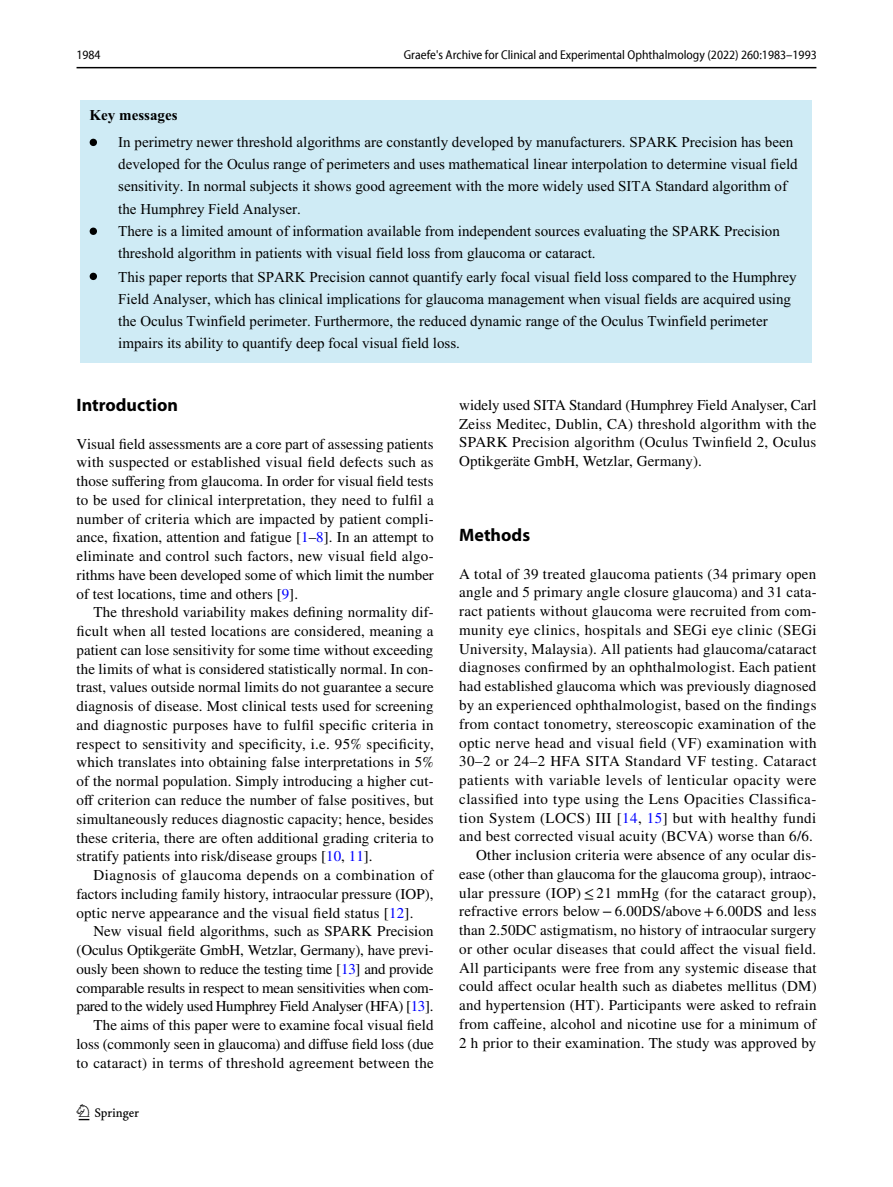
<style>
.page{position:relative;width:893px;height:1187px;background:#fff}
.page>*{position:absolute;margin:0;border:0;box-sizing:border-box;transform-origin:0 0}
.t1{font:22.5px "Springnew Regular 2";color:#000}
.t2{font:700 18px "Myriad Pro";color:#000}
.t3{font:15px/18.8px "STIX";letter-spacing:.015em;color:#000;text-align:justify}
.t4{font:15px/22.4px "Times New Roman";color:#000}
.t5{font:15px/18.8px "STIX";letter-spacing:-.01em;color:#000;text-align:right}
.t6{font:700 15px "Times New Roman";color:#000}
.t7{font:semi-condensed 12.75px "Myriad Pro Unic";color:#000}
.s1{color:#00f}
</style>
<div class="page">
<hr style="left:77px;top:67px;width:739px;height:1px;background:#000">
<div style="left:81px;top:100px;width:731px;height:262px;background:#cfebf5"></div>
<svg style="left:90px;top:139px;width:7px;height:7px"></svg>
<svg style="left:90px;top:227px;width:7px;height:8px"></svg>
<svg style="left:90px;top:273px;width:7px;height:7px"></svg>
<p class="t7" style="left:76px;top:50px;width:26px">1984</p>
<p class="t7" style="left:404px;top:50px;width:414px">Graefe's Archive for Clinical and Experimental Ophthalmology (2022) 260:1983–1993</p>
<p class="t6" style="left:90px;top:104px;width:89px">Key messages</p>
<p class="t4" style="left:118px;top:132px;width:681px">In perimetry newer threshold algorithms are constantly developed by manufacturers. SPARK Precision has been developed for the Oculus range of perimeters and uses mathematical linear interpolation to determine visual field sensitivity. In normal subjects it shows good agreement with the more widely used SITA Standard algorithm of the Humphrey Field Analyser.<br>There is a limited amount of information available from independent sources evaluating the SPARK Precision threshold algorithm in patients with visual field loss from glaucoma or cataract.<br>This paper reports that SPARK Precision cannot quantify early focal visual field loss compared to the Humphrey Field Analyser, which has clinical implications for glaucoma management when visual fields are acquired using the Oculus Twinfield perimeter. Furthermore, the reduced dynamic range of the Oculus Twinfield perimeter impairs its ability to quantify deep focal visual field loss.</p>
<p class="t2" style="left:77px;top:393px;width:103px">Introduction</p>
<p class="t3" style="left:77px;top:435px;width:359px">Visual field assessments are a core part of assessing patients with suspected or established visual field defects such as those suffering from glaucoma. In order for visual field tests to be used for clinical interpretation, they need to fulfil a number of criteria which are impacted by patient compli&shy;ance, fixation, attention and fatigue [<span class="s1">1</span>–<span class="s1">8</span>]. In an attempt to eliminate and control such factors, new visual field algo&shy;rithms have been developed some of which limit the number of test locations, time and others [<span class="s1">9</span>].</p>
<p class="t3" style="left:77px;top:604px;width:359px;text-indent:17px">The threshold variability makes defining normality dif&shy;ficult when all tested locations are considered, meaning a patient can lose sensitivity for some time without exceeding the limits of what is considered statistically normal. In con&shy;trast, values outside normal limits do not guarantee a secure diagnosis of disease. Most clinical tests used for screening and diagnostic purposes have to fulfil specific criteria in respect to sensitivity and specificity, i.e. 95% specificity, which translates into obtaining false interpretations in 5% of the normal population. Simply introducing a higher cut&shy;off criterion can reduce the number of false positives, but simultaneously reduces diagnostic capacity; hence, besides these criteria, there are often additional grading criteria to stratify patients into risk/disease groups [<span class="s1">10</span>, <span class="s1">11</span>].</p>
<p class="t3" style="left:77px;top:866px;width:358px;text-indent:17px">Diagnosis of glaucoma depends on a combination of factors including family history, intraocular pressure (IOP), optic nerve appearance and the visual field status [<span class="s1">12</span>].</p>
<p class="t5" style="left:77px;top:922px;width:359px">New visual field algorithms, such as SPARK Precision (Oculus Optikgeräte GmbH, Wetzlar, Germany), have previ&shy;ously been shown to reduce the testing time [<span class="s1">13</span>] and provide comparable results in respect to mean sensitivities when com&shy;pared to the widely used Humphrey Field Analyser (HFA) [<span class="s1">13</span>].<br>The aims of this paper were to examine focal visual field loss (commonly seen in glaucoma) and diffuse field loss (due to cataract) in terms of threshold agreement between the</p>
<h1 class="t1" style="left:79px;top:1104px;width:62px">1 3</h1>
<p class="t3" style="left:459px;top:396px;width:359px">widely used SITA Standard (Humphrey Field Analyser, Carl Zeiss Meditec, Dublin, CA) threshold algorithm with the SPARK Precision algorithm (Oculus Twinfield 2, Oculus Optikgeräte GmbH, Wetzlar, Germany).</p>
<p class="t2" style="left:459px;top:523px;width:72px">Methods</p>
<p class="t3" style="left:459px;top:565px;width:359px;text-align:right">A total of 39 treated glaucoma patients (34 primary open angle and 5 primary angle closure glaucoma) and 31 cata&shy;ract patients without glaucoma were recruited from com&shy;munity eye clinics, hospitals and SEGi eye clinic (SEGi University, Malaysia). All patients had glaucoma/cataract diagnoses confirmed by an ophthalmologist. Each patient had established glaucoma which was previously diagnosed by an experienced ophthalmologist, based on the findings from contact tonometry, stereoscopic examination of the optic nerve head and visual field (VF) examination with 30–2 or 24–2 HFA SITA Standard VF testing. Cataract patients with variable levels of lenticular opacity were classified into type using the Lens Opacities Classifica&shy;tion System (LOCS) III [<span class="s1">14</span>, <span class="s1">15</span>] but with healthy fundi and best corrected visual acuity (BCVA) worse than 6/6.<br>Other inclusion criteria were absence of any ocular dis&shy;ease (other than glaucoma for the glaucoma group), intraoc&shy;ular pressure (IOP)≤21 mmHg (for the cataract group), refractive errors below −6.00DS/above+6.00DS and less than 2.50DC astigmatism, no history of intraocular surgery or other ocular diseases that could affect the visual field.<br>All participants were free from any systemic disease that could affect ocular health such as diabetes mellitus (DM) and hypertension (HT). Participants were asked to refrain from caffeine, alcohol and nicotine use for a minimum of 2 h prior to their examination. The study was approved by</p>
</div>
